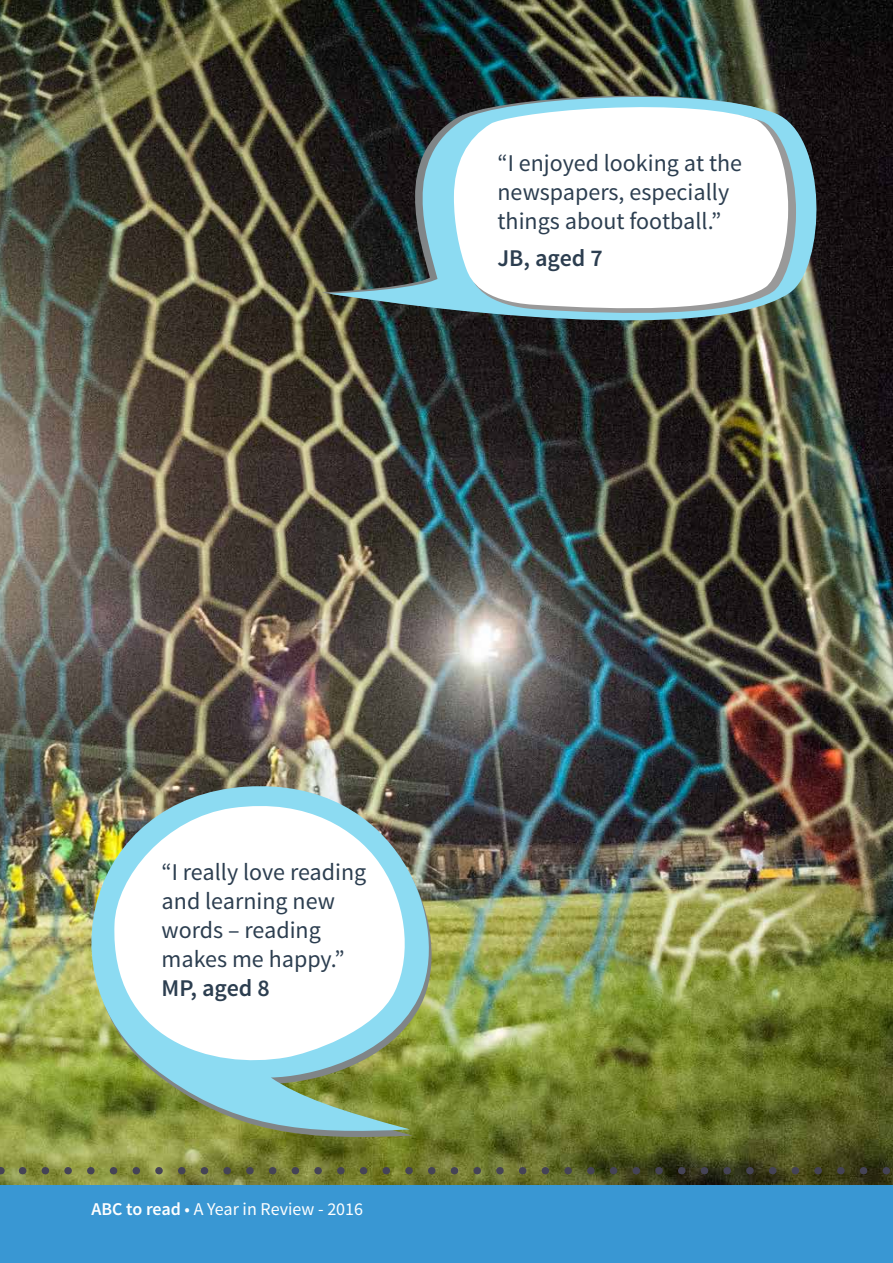
<style>
.page{position:relative;width:893px;height:1263px;background:#fff}
.page>*{position:absolute;margin:0;border:0;box-sizing:border-box;transform-origin:0 0}
.t1{font:24px/28.8px "Source Sans Pro";color:#2c3e50}
.t2{font:600 24px "Source Sans Pro";color:#2c3e50}
.t3{font:18px "Source Sans Pro";color:#fff}
.s1{font-weight:600}
</style>
<div class="page">
<div style="left:0;top:1184px;width:893px;height:79px;background:#3997d3"></div>
<img style="left:0;top:0;width:893px;height:1184px">
<img style="left:329px;top:84px;width:500px;height:270px">
<svg style="left:457px;top:107px;width:339px;height:210px;background:#77a3ac"></svg>
<svg style="left:454px;top:105px;width:334px;height:207px"></svg>
<svg style="left:23px;top:1167px;width:870px;height:7px;background:#5a5e35"></svg>
<svg style="left:45px;top:782px;width:412px;height:359px;background:#7d873e"></svg>
<img style="left:42px;top:776px;width:412px;height:358px">
<svg style="left:110px;top:797px;width:302px;height:273px"></svg>
<p class="t1" style="left:497px;top:149px;width:246px">“I enjoyed looking at the newspapers, especially things about football.”</p>
<p class="t2" style="left:497px;top:243px;width:107px">JB, aged 7</p>
<p class="t1" style="left:162px;top:858px;width:206px">“I really love reading and learning new words – reading makes me happy.”</p>
<p class="t2" style="left:162px;top:972px;width:110px">MP, aged 8</p>
<p class="t3" style="left:91px;top:1198px;width:273px"><span class="s1">ABC to read</span> • A Year in Review - 2016</p>
</div>
